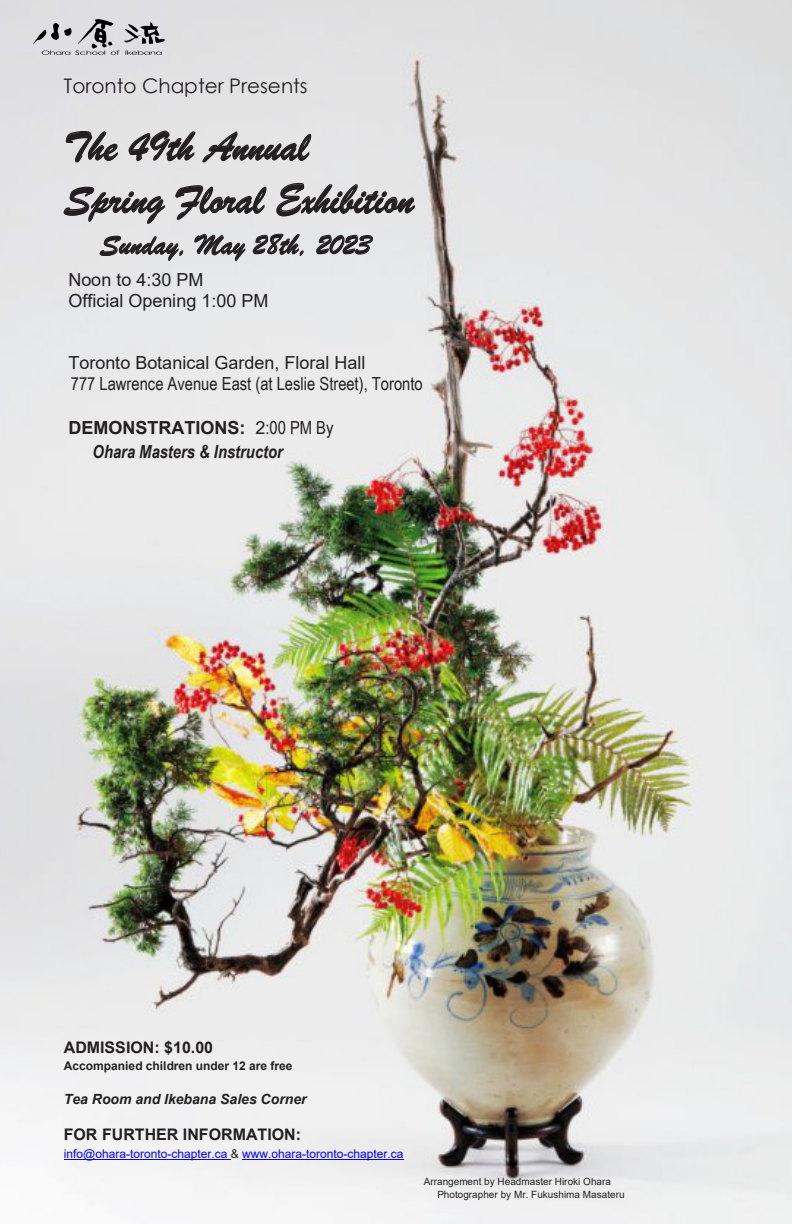
<style>
.page{position:relative;width:792px;height:1224px;background:#fff}
.page>*{position:absolute;margin:0;border:0;box-sizing:border-box;transform-origin:0 0}
.t1{font:43px/52.8px "Brush Script";color:#231f20}
.t2{font:30px "Brush Script";color:#231f20}
.t3{font:20px "Century Gothic";color:#231f20}
.t4{font:18px/20.8px "Arial Narrow";color:#231f20}
.t5{font:italic 700 18px/23.6px "Arial Narrow";color:#231f20}
.t6{font:18px/20.8px "Arial";color:#231f20}
.t7{font:700 16px "Arial";color:#231f20}
.t8{font:italic 700 14px "Arial";color:#231f20}
.t9{font:12px "Arial";color:#00f}
.t10{font:700 12px "Arial";color:#231f20}
.t11{font:10px/13.2px "Arial";color:#231f20}
.s1{font-family:"Arial"}
.s2{font-family:"Arial";font-style:normal}
.s3{font-family:"Arial";font-weight:400;font-style:normal}
.s4{font-weight:400;font-style:normal}
.s5{color:#231f20}
</style>
<div class="page">
<img style="left:0;top:0;width:792px;height:1224px">
<hr style="left:64px;top:1159px;width:164px;height:1px;background:#00f">
<hr style="left:242px;top:1159px;width:162px;height:1px;background:#00f">
<img style="left:33px;top:20px;width:132px;height:35px">
<p class="t3" style="left:64px;top:71px;width:245px">Toronto Chapter Presents</p>
<p class="t1" style="left:64px;top:121px;width:351px">The 49th Annual<br>Spring Floral Exhibition</p>
<p class="t2" style="left:100px;top:226px;width:273px">Sunday, May 28th, 2023</p>
<p class="t6" style="left:68px;top:269px;width:201px">Noon to 4:30 PM<br>Official Opening 1:00 PM</p>
<p class="t4" style="left:68px;top:351px;width:356px"><span class="s1">Toronto Botanical Garden, Floral Hall<br></span>777 Lawrence Avenue East (at Leslie Street), Toronto</p>
<p class="t5" style="left:93px;top:415px;width:242px;text-indent:-24px"><span class="s2">DEMONSTRATIONS:</span> <span class="s3">2</span><span class="s4">:00 PM By<br></span>Ohara Masters &amp; Instructor</p>
<p class="t7" style="left:64px;top:1036px;width:151px">ADMISSION: $10.00</p>
<p class="t10" style="left:64px;top:1057px;width:230px">Accompanied children under 12 are free</p>
<p class="t8" style="left:64px;top:1090px;width:244px">Tea Room and Ikebana Sales Corner</p>
<p class="t7" style="left:64px;top:1123px;width:239px">FOR FURTHER INFORMATION:</p>
<p class="t9" style="left:64px;top:1145px;width:341px">info@ohara-toronto-chapter.ca <span class="s5">&amp;</span> www.ohara-toronto-chapter.ca</p>
<p class="t11" style="left:437px;top:1174px;width:189px;text-indent:-14px">Arrangement by Headmaster Hiroki Ohara<br>Photographer by Mr. Fukushima Masateru</p>
</div>
